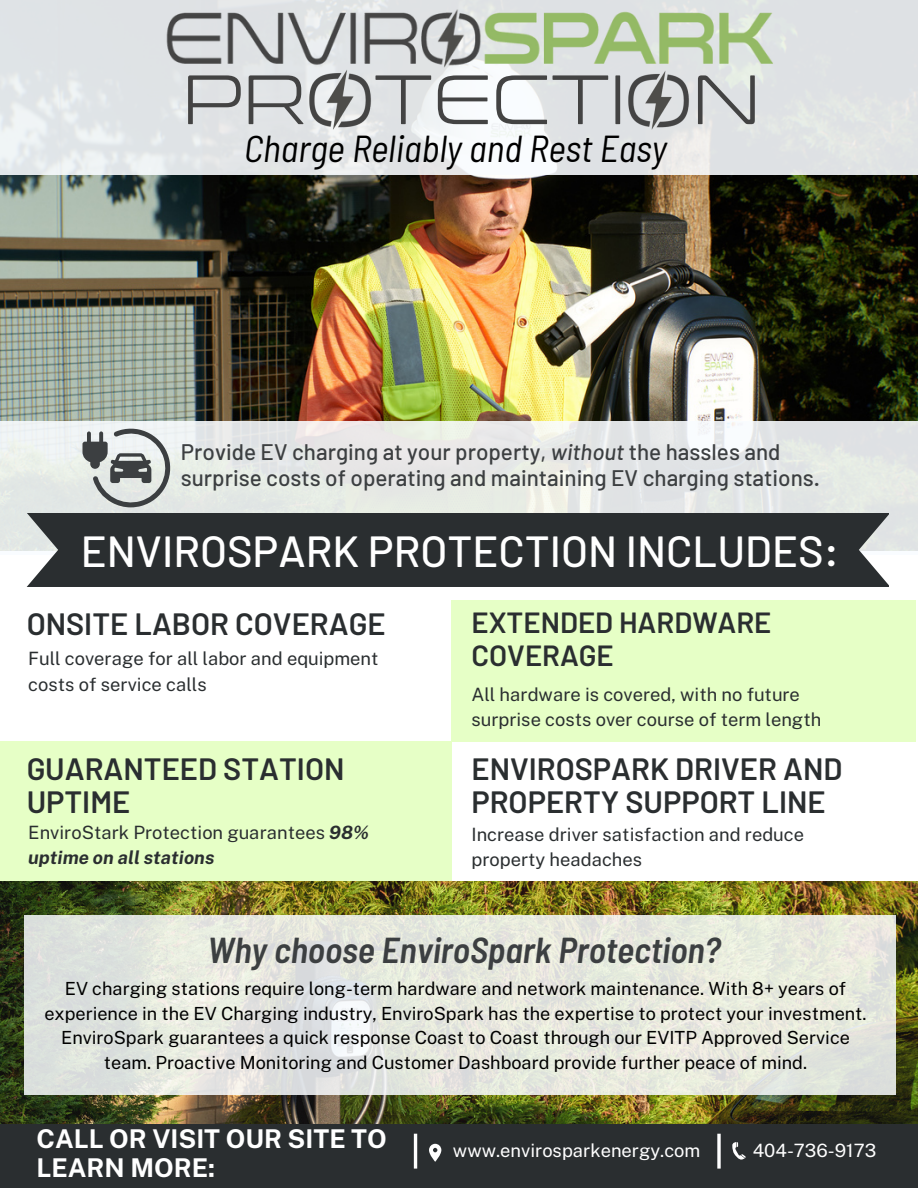
<style>
.page{position:relative;width:918px;height:1188px;background:#fff}
.page>*{position:absolute;margin:0;border:0;box-sizing:border-box;transform-origin:0 0}
.t1{font:300 69.6px "Conthrax";color:#434343}
.t2{font:500 43.5px "Barlow";color:#fff}
.t3{font:italic semi-condensed 37.5px "Barlow";color:#000}
.t4{font:italic 600 semi-condensed 36px "Barlow";color:#3c3f41}
.t5{font:600 30.75px/33.8px "Barlow";color:#2a2e30}
.t6{font:600 29.1px/32.7px "Barlow";color:#2a2e30}
.t7{font:700 25.8px/29.2px "Public Sans";color:#fff}
.t8{font:500 22.5px/25.8px "Barlow";color:#3c3f41}
.t9{font:18.3px/25.3px "Public Sans";color:#2a2e30}
.t10{font:18.3px "Public Sans";color:#fff}
.t11{font:18.15px/24.9px "Public Sans";color:#000;text-align:center}
.s1{font-style:italic}
.s2{font-weight:700;font-style:italic}
</style>
<div class="page">
<img style="left:0;top:175px;width:918px;height:246px">
<svg style="left:0;top:0;width:918px;height:175px;fill:#dfe3e5"></svg>
<div style="left:451px;top:600px;width:465px;height:142px;background:#e6ffc6"></div>
<div style="left:0;top:742px;width:451px;height:143px;background:#e6ffc6"></div>
<div style="left:0;top:1120px;width:918px;height:68px;background:#2a2e30"></div>
<hr style="left:414px;top:1134px;width:3px;height:35px;background:#fff">
<svg style="left:717px;top:1134px;width:4px;height:35px"></svg>
<svg style="left:429px;top:1144px;width:12px;height:18px"></svg>
<svg style="left:732px;top:1142px;width:14px;height:18px"></svg>
<svg style="left:0;top:421px;width:918px;height:130px;fill:#e5e8e5"></svg>
<div style="left:27px;top:513px;width:862px;height:74px;background:#2a2e30"></div>
<svg style="left:82px;top:429px;width:88px;height:78px"></svg>
<img style="left:0;top:882px;width:918px;height:242px">
<svg style="left:24px;top:915px;width:872px;height:180px;fill:#e4e7dd"></svg>
<img style="left:162px;top:7px;width:619px;height:63px">
<img style="left:308px;top:70px;width:63px;height:61px">
<img style="left:628px;top:71px;width:61px;height:59px">
<h1 class="t1" style="left:183px;top:47px;width:578px">PR TECTI N</h1>
<h3 class="t3" style="left:244px;top:124px;width:424px">Charge Reliably and Rest Easy</h3>
<p class="t8" style="left:181px;top:438px;width:641px">Provide EV charging at your property, <span class="s1">without</span> the hassles and surprise costs of operating and maintaining EV charging stations.</p>
<h2 class="t2" style="left:81px;top:523px;width:760px">ENVIROSPARK PROTECTION INCLUDES:</h2>
<h3 class="t5" style="left:27px;top:605px;width:360px">ONSITE LABOR COVERAGE</h3>
<p class="t9" style="left:28px;top:646px;width:352px">Full coverage for all labor and equipment costs of service calls</p>
<h3 class="t5" style="left:27px;top:750px;width:319px">GUARANTEED STATION<br>UPTIME</h3>
<p class="t9" style="left:28px;top:820px;width:342px;line-height:24.8px">EnviroStark Protection guarantees <span class="s2">98% uptime on all stations</span></p>
<h3 class="t6" style="left:471px;top:605px;width:302px">EXTENDED HARDWARE<br>COVERAGE</h3>
<p class="t9" style="left:471px;top:682px;width:351px">All hardware is covered, with no future surprise costs over course of term length</p>
<h3 class="t5" style="left:471px;top:750px;width:372px">ENVIROSPARK DRIVER AND<br>PROPERTY SUPPORT LINE</h3>
<p class="t9" style="left:471px;top:821px;width:334px">Increase driver satisfaction and reduce property headaches</p>
<h3 class="t4" style="left:207px;top:927px;width:515px">Why choose EnviroSpark Protection?</h3>
<p class="t11" style="left:44px;top:976px;width:824px">EV charging stations require long-term hardware and network maintenance. With 8+ years of experience in the EV Charging industry, EnviroSpark has the expertise to protect your investment.<br>EnviroSpark guarantees a quick response Coast to Coast through our EVITP Approved Service team. Proactive Monitoring and Customer Dashboard provide further peace of mind.</p>
<h3 class="t7" style="left:37px;top:1124px;width:352px">CALL OR VISIT OUR SITE TO<br>LEARN MORE:</h3>
<p class="t10" style="left:453px;top:1140px;width:249px">www.envirosparkenergy.com</p>
<p class="t10" style="left:753px;top:1140px;width:125px">404-736-9173</p>
</div>
